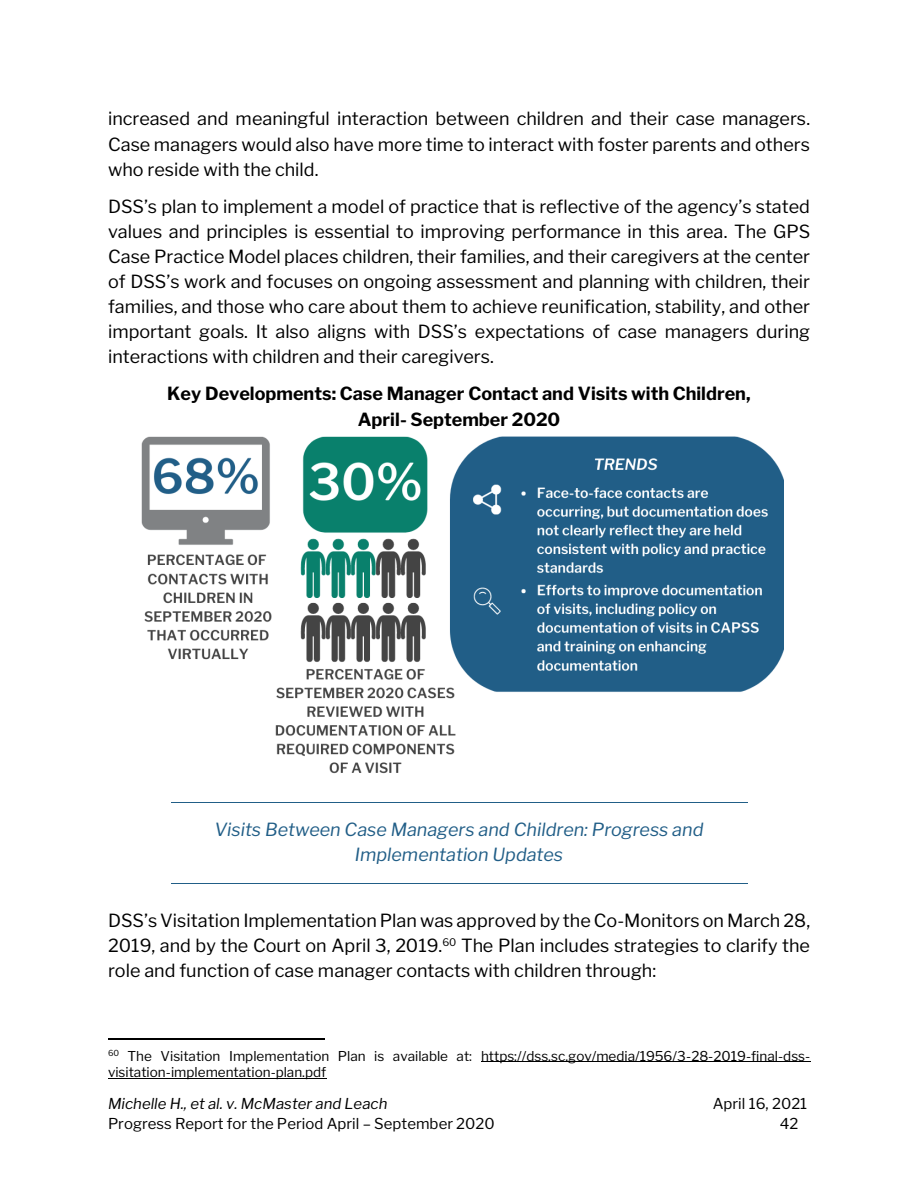
<style>
.page{position:relative;width:918px;height:1188px;background:#fff}
.page>*{position:absolute;margin:0;border:0;box-sizing:border-box;transform-origin:0 0}
.t1{font:18px/25px "Libre Franklin";color:#000;text-align:justify}
.t2{font:700 18px/25.2px "Libre Franklin";color:#000;text-align:center}
.t3{font:italic 18px/25px "Libre Franklin";color:#215e87;text-align:center}
.t4{font:15px "Libre Franklin";color:#000}
.t5{font:italic 15px "Libre Franklin";color:#000}
.t6{font:13.5px/16.4px "Libre Franklin";color:#000}
</style>
<div class="page">
<hr style="left:171px;top:803px;width:576px;height:1px;background:#215e87">
<hr style="left:171px;top:883px;width:576px;height:1px;background:#215e87">
<hr style="left:108px;top:1039px;width:216px;height:1px;background:#000">
<hr style="left:481px;top:1062px;width:329px;height:1px;background:#000">
<hr style="left:108px;top:1078px;width:218px;height:1px;background:#000">
<img style="left:141px;top:436px;width:642px;height:338px">
<p class="t1" style="left:108px;top:106px;width:704px">increased and meaningful interaction between children and their case managers.<br>Case managers would also have more time to interact with foster parents and others who reside with the child.</p>
<p class="t1" style="left:108px;top:194px;width:704px">DSS’s plan to implement a model of practice that is reflective of the agency’s stated values and principles is essential to improving performance in this area. The GPS Case Practice Model places children, their families, and their caregivers at the center of DSS’s work and focuses on ongoing assessment and planning with children, their families, and those who care about them to achieve reunification, stability, and other important goals. It also aligns with DSS’s expectations of case managers during interactions with children and their caregivers.</p>
<p class="t2" style="left:167px;top:381px;width:585px">Key Developments: Case Manager Contact and Visits with Children,<br>April- September 2020</p>
<p class="t3" style="left:214px;top:817px;width:491px">Visits Between Case Managers and Children: Progress and<br>Implementation Updates</p>
<p class="t1" style="left:108px;top:908px;width:704px">DSS’s Visitation Implementation Plan was approved by the Co-Monitors on March 28, 2019, and by the Court on April 3, 2019.<sup>60</sup> The Plan includes strategies to clarify the role and function of case manager contacts with children through:</p>
<p class="t6" style="left:108px;top:1047px;width:704px"><sup>60</sup> The Visitation Implementation Plan is available at: https://dss.sc.gov/media/1956/3-28-2019-final-dss&shy;visitation-implementation-plan.pdf</p>
<p class="t5" style="left:108px;top:1095px;width:281px">Michelle H., et al. v. McMaster and Leach</p>
<p class="t4" style="left:713px;top:1095px;width:96px">April 16, 2021</p>
<p class="t4" style="left:108px;top:1115px;width:388px">Progress Report for the Period April – September 2020</p>
<p class="t4" style="left:780px;top:1115px;width:20px">42</p>
</div>
